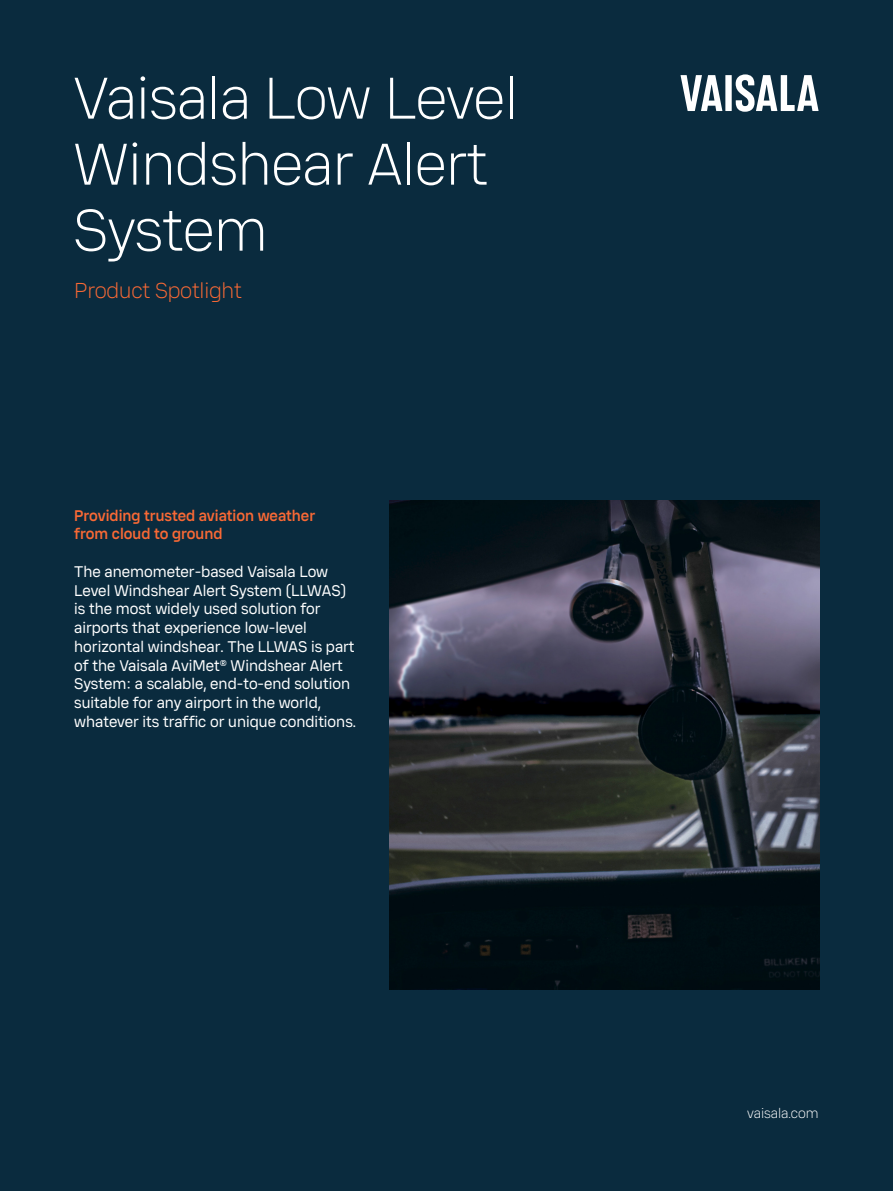
<style>
.page{position:relative;width:893px;height:1191px;background:#0a2b3e}
.page>*{position:absolute;margin:0;border:0;box-sizing:border-box;transform-origin:0 0}
.t1{font:300 57px/66px "Vaisala Sans Beta 01";letter-spacing:-.01em;color:#fff}
.t2{font:300 21px "Vaisala Sans Beta 01";letter-spacing:-.01em;color:#f96935}
.t3{font:15px/18.8px "Vaisala Sans Beta 01";color:#fff}
.t4{font:500 15px/18.8px "Vaisala Sans Beta 01";color:#f96935}
.t5{font:300 13.5px "Vaisala Sans Beta 01";letter-spacing:-.005em;color:#fff}
</style>
<div class="page">
<img style="left:390px;top:500px;width:429px;height:489px">
<svg style="left:680px;top:75px;width:42px;height:36px"></svg>
<div style="left:725px;top:75px;width:7px;height:36px;background:#fff"></div>
<svg style="left:736px;top:74px;width:83px;height:38px"></svg>
<p class="t1" style="left:73px;top:65px;width:446px">Vaisala Low Level</p>
<p class="t1" style="left:73px;top:131px;width:416px">Windshear Alert<br>System</p>
<p class="t2" style="left:74px;top:278px;width:169px">Product Spotlight</p>
<p class="t4" style="left:74px;top:506px;width:242px">Providing trusted aviation weather from cloud to ground</p>
<p class="t3" style="left:74px;top:562px;width:283px">The anemometer-based Vaisala Low Level Windshear Alert System (LLWAS) is the most widely used solution for airports that experience low-level horizontal windshear. The LLWAS is part of the Vaisala AviMet® Windshear Alert System: a scalable, end-to-end solution suitable for any airport in the world, whatever its traffic or unique conditions.</p>
<p class="t5" style="left:747px;top:1104px;width:73px">vaisala.com</p>
</div>
